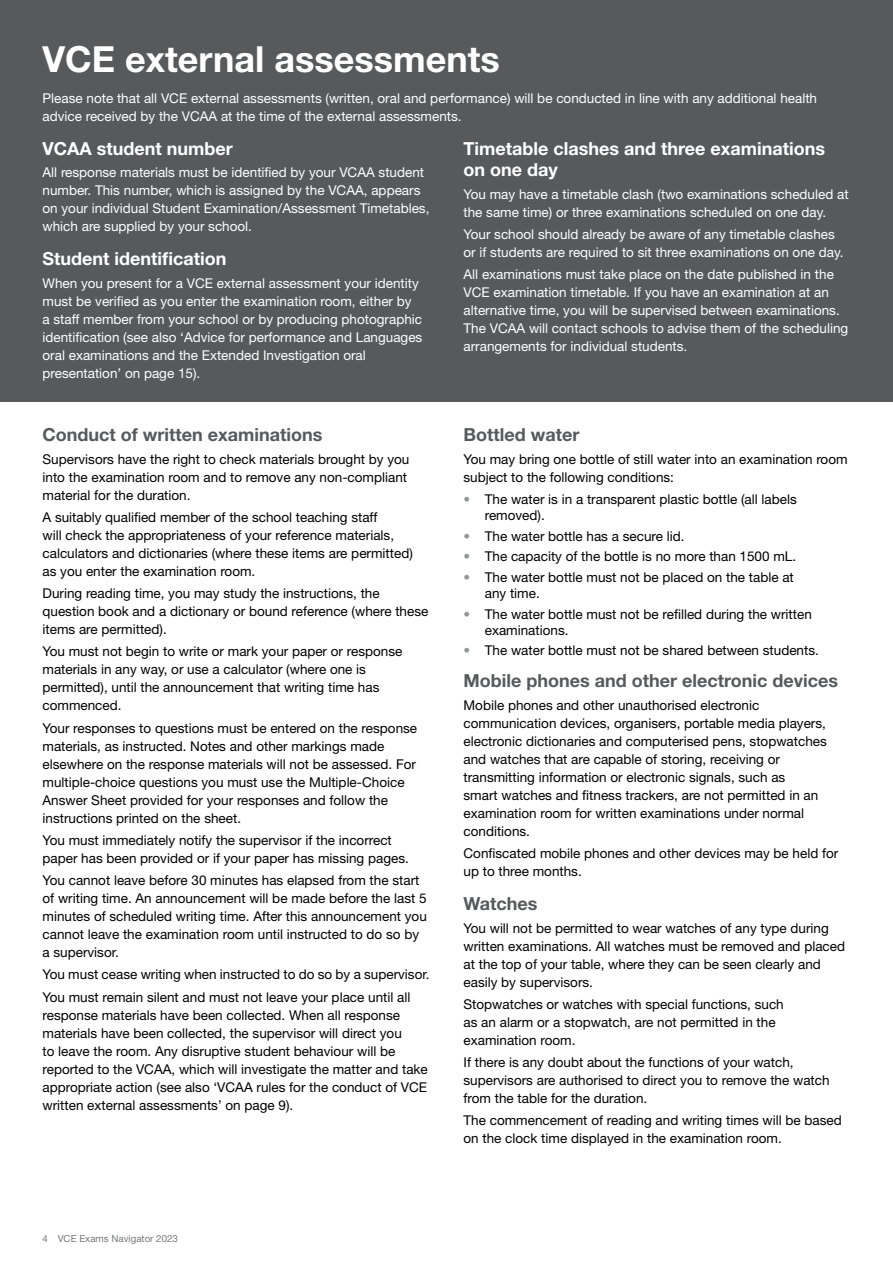
<style>
.page{position:relative;width:893px;height:1263px;background:#fff}
.page>*{position:absolute;margin:0;border:0;box-sizing:border-box;transform-origin:0 0}
.t1{font:700 36px "Helvetica Neue LT";color:#fff}
.t2{font:700 18px "Helvetica Neue LT";color:#58595b}
.t3{font:700 18px/21.6px "Helvetica Neue LT";color:#fff}
.t4{font:13.5px/18px "Helvetica Neue LT";color:#000}
.t5{font:13.5px/18px "Helvetica Neue LT";color:#fff}
.t6{font:9.75px "Helvetica Neue LT";color:#77787b}
.s1{font-weight:700;color:#939598}
</style>
<div class="page">
<div style="left:0;top:0;width:893px;height:402px;background:#58595b"></div>
<h1 class="t1" style="left:43px;top:37px;width:459px">VCE external assessments</h1>
<p class="t5" style="left:43px;top:89px;width:776px">Please note that all VCE external assessments (written, oral and performance) will be conducted in line with any additional health advice received by the VCAA at the time of the external assessments.</p>
<h2 class="t3" style="left:43px;top:137px;width:192px">VCAA student number</h2>
<p class="t5" style="left:43px;top:163px;width:388px">All response materials must be identified by your VCAA student number. This number, which is assigned by the VCAA, appears on your individual Student Examination/Assessment Timetables, which are supplied by your school.</p>
<h2 class="t3" style="left:43px;top:248px;width:185px">Student identification</h2>
<p class="t5" style="left:43px;top:274px;width:381px">When you present for a VCE external assessment your identity must be verified as you enter the examination room, either by<br>a staff member from your school or by producing photographic identification (see also ‘Advice for performance and Languages oral examinations and the Extended Investigation oral presentation’ on page 15).</p>
<h2 class="t3" style="left:463px;top:137px;width:363px">Timetable clashes and three examinations on one day</h2>
<p class="t5" style="left:463px;top:185px;width:387px">You may have a timetable clash (two examinations scheduled at the same time) or three examinations scheduled on one day.</p>
<p class="t5" style="left:463px;top:225px;width:382px">Your school should already be aware of any timetable clashes or if students are required to sit three examinations on one day.</p>
<p class="t5" style="left:463px;top:265px;width:386px">All examinations must take place on the date published in the VCE examination timetable. If you have an examination at an alternative time, you will be supervised between examinations.<br>The VCAA will contact schools to advise them of the scheduling arrangements for individual students.</p>
<h2 class="t2" style="left:43px;top:424px;width:281px">Conduct of written examinations</h2>
<p class="t4" style="left:43px;top:450px;width:368px">Supervisors have the right to check materials brought by you into the examination room and to remove any non-compliant material for the duration.</p>
<p class="t4" style="left:43px;top:508px;width:372px">A suitably qualified member of the school teaching staff<br>will check the appropriateness of your reference materials, calculators and dictionaries (where these items are permitted) as you enter the examination room.</p>
<p class="t4" style="left:43px;top:584px;width:387px">During reading time, you may study the instructions, the question book and a dictionary or bound reference (where these items are permitted).</p>
<p class="t4" style="left:43px;top:642px;width:361px">You must not begin to write or mark your paper or response materials in any way, or use a calculator (where one is permitted), until the announcement that writing time has commenced.</p>
<p class="t4" style="left:43px;top:719px;width:376px">Your responses to questions must be entered on the response materials, as instructed. Notes and other markings made elsewhere on the response materials will not be assessed. For multiple-choice questions you must use the Multiple-Choice Answer Sheet provided for your responses and follow the instructions printed on the sheet.</p>
<p class="t4" style="left:43px;top:831px;width:368px">You must immediately notify the supervisor if the incorrect paper has been provided or if your paper has missing pages.</p>
<p class="t4" style="left:43px;top:871px;width:386px">You cannot leave before 30 minutes has elapsed from the start of writing time. An announcement will be made before the last 5 minutes of scheduled writing time. After this announcement you cannot leave the examination room until instructed to do so by a supervisor.</p>
<p class="t4" style="left:43px;top:963px;width:388px;line-height:22.2px">You must cease writing when instructed to do so by a supervisor.<br>You must remain silent and must not leave your place until all</p>
<p class="t4" style="left:43px;top:1006px;width:387px">response materials have been collected. When all response materials have been collected, the supervisor will direct you<br>to leave the room. Any disruptive student behaviour will be reported to the VCAA, which will investigate the matter and take appropriate action (see also ‘VCAA rules for the conduct of VCE written external assessments’ on page 9).</p>
<h2 class="t2" style="left:463px;top:424px;width:117px">Bottled water</h2>
<p class="t4" style="left:463px;top:450px;width:386px">You may bring one bottle of still water into an examination room subject to the following conditions:</p>
<p class="t4" style="left:485px;top:491px;width:314px;line-height:16.2px;text-indent:-21px"><span class="s1">•</span> The water is in a transparent plastic bottle (all labels removed).</p>
<p class="t4" style="left:463px;top:527px;width:223px"><span class="s1">•</span> The water bottle has a secure lid.</p>
<p class="t4" style="left:463px;top:547px;width:334px"><span class="s1">•</span> The capacity of the bottle is no more than 1500 mL.</p>
<p class="t4" style="left:485px;top:569px;width:311px;line-height:16.2px;text-indent:-21px"><span class="s1">•</span> The water bottle must not be placed on the table at any time.</p>
<p class="t4" style="left:485px;top:605px;width:329px;line-height:16.2px;text-indent:-21px"><span class="s1">•</span> The water bottle must not be refilled during the written examinations.</p>
<p class="t4" style="left:463px;top:641px;width:357px"><span class="s1">•</span> The water bottle must not be shared between students.</p>
<h2 class="t2" style="left:463px;top:670px;width:376px">Mobile phones and other electronic devices</h2>
<p class="t4" style="left:463px;top:696px;width:365px">Mobile phones and other unauthorised electronic communication devices, organisers, portable media players, electronic dictionaries and computerised pens, stopwatches and watches that are capable of storing, receiving or transmitting information or electronic signals, such as<br>smart watches and fitness trackers, are not permitted in an examination room for written examinations under normal conditions.</p>
<p class="t4" style="left:463px;top:844px;width:376px">Confiscated mobile phones and other devices may be held for up to three months.</p>
<h2 class="t2" style="left:463px;top:893px;width:75px">Watches</h2>
<p class="t4" style="left:463px;top:918px;width:383px">You will not be permitted to wear watches of any type during written examinations. All watches must be removed and placed at the top of your table, where they can be seen clearly and easily by supervisors.</p>
<p class="t4" style="left:463px;top:995px;width:322px">Stopwatches or watches with special functions, such as an alarm or a stopwatch, are not permitted in the examination room.</p>
<p class="t4" style="left:463px;top:1053px;width:368px">If there is any doubt about the functions of your watch, supervisors are authorised to direct you to remove the watch from the table for the duration.</p>
<p class="t4" style="left:463px;top:1111px;width:380px">The commencement of reading and writing times will be based on the clock time displayed in the examination room.</p>
<p class="t6" style="left:43px;top:1232px;width:137px">4 VCE Exams Navigator 2023</p>
</div>
